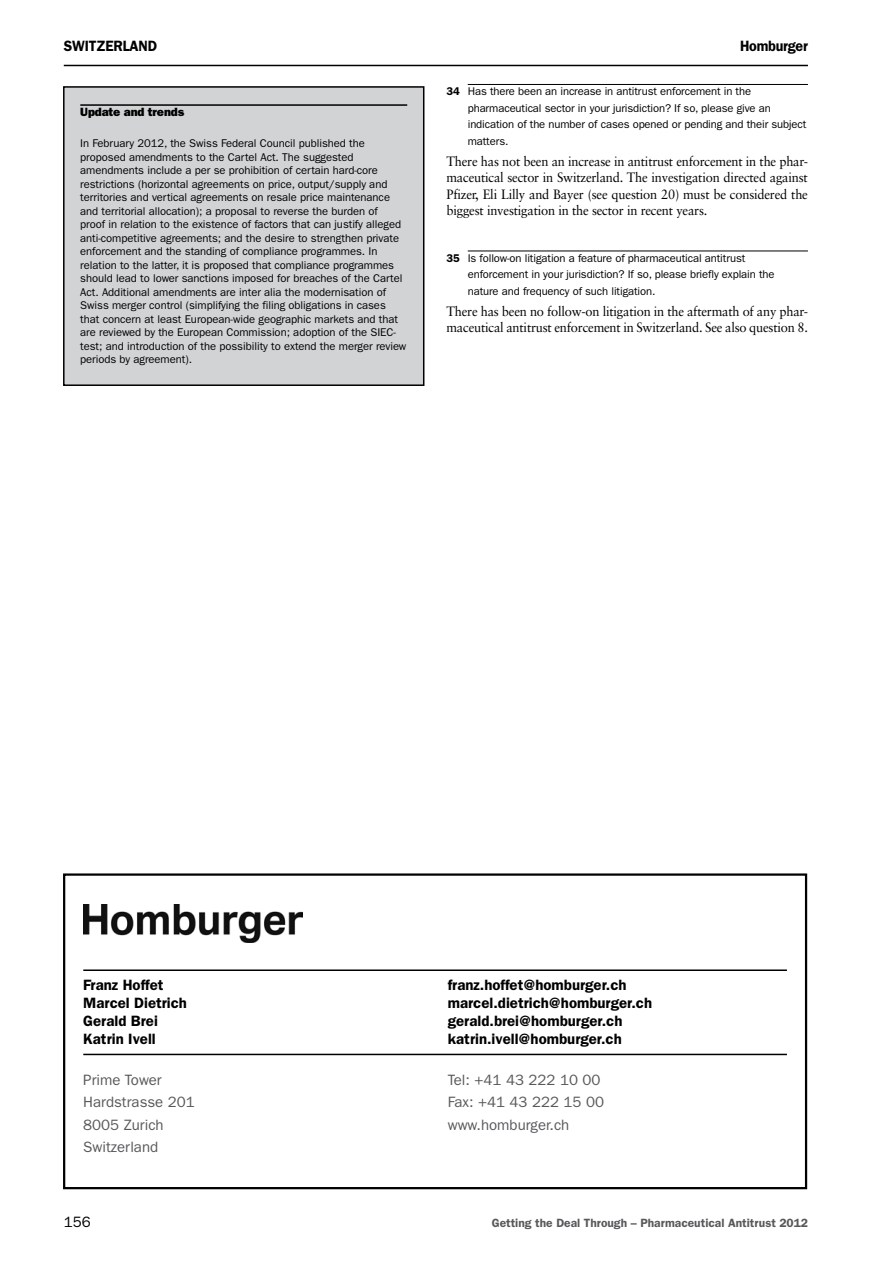
<style>
.page{position:relative;width:893px;height:1263px;background:#fff}
.page>*{position:absolute;margin:0;border:0;box-sizing:border-box;transform-origin:0 0}
.t1{font:600 15px "Franklin Gothic";color:#000}
.t2{font:15px "Franklin Gothic";color:#58595b}
.t3{font:600 15px "Franklin Gothic";color:#000;scale:.95 1}
.t4{font:15px "Franklin Gothic";color:#000}
.t5{font:13.5px/16.5px "Sabon";letter-spacing:-.015em;color:#000;text-align:justify;scale:.95 1}
.t6{font:600 12px "Franklin Gothic";color:#58595b}
.t7{font:800 12px "Franklin Gothic";letter-spacing:-.01em;color:#000}
.t8{font:11.25px/13.5px "Franklin Gothic";letter-spacing:-.005em;color:#000}
.s1{font-weight:600}
</style>
<div class="page">
<hr style="left:64px;top:65px;width:744px;height:1px;background:#000">
<hr style="left:468px;top:84px;width:340px;height:1px;background:#000">
<hr style="left:468px;top:251px;width:340px;height:1px;background:#000">
<div style="left:64px;top:87px;width:360px;height:298px;background:#d1d3d4"></div>
<div style="left:63px;top:86px;width:361px;height:300px;border:2px solid #000"></div>
<hr style="left:80px;top:104px;width:327px;height:2px;background:#000">
<hr style="left:83px;top:969px;width:704px;height:2px;background:#000">
<hr style="left:83px;top:1054px;width:704px;height:1px;background:#000">
<img style="left:83px;top:904px;width:219px;height:38px">
<div style="left:63px;top:873px;width:744px;height:316px;border:2px solid #000"></div>
<h1 class="t3" style="left:64px;top:37px;width:100px">switzerland</h1>
<h1 class="t3" style="left:740px;top:37px;width:73px">Homburger</h1>
<p class="t7" style="left:80px;top:105px;width:105px">Update and trends</p>
<p class="t8" style="left:80px;top:137px;width:328px">In February 2012, the Swiss Federal Council published the proposed amendments to the Cartel Act. The suggested amendments include a per se prohibition of certain hard-core restrictions (horizontal agreements on price, output/supply and territories and vertical agreements on resale price maintenance and territorial allocation); a proposal to reverse the burden of<br>proof in relation to the existence of factors that can justify alleged anti-competitive agreements; and the desire to strengthen private enforcement and the standing of compliance programmes. In relation to the latter, it is proposed that compliance programmes should lead to lower sanctions imposed for breaches of the Cartel Act. Additional amendments are inter alia the modernisation of Swiss merger control (simplifying the filing obligations in cases that concern at least European-wide geographic markets and that are reviewed by the European Commission; adoption of the SIEC&shy;test; and introduction of the possibility to extend the merger review periods by agreement).</p>
<p class="t8" style="left:468px;top:83px;width:340px;line-height:16.5px;text-indent:-21px"><span class="s1">34</span> Has there been an increase in antitrust enforcement in the pharmaceutical sector in your jurisdiction? If so, please give an indication of the number of cases opened or pending and their subject matters.</p>
<p class="t5" style="left:446px;top:153px;width:382px">There has not been an increase in antitrust enforcement in the phar&shy;maceutical sector in Switzerland. The investigation directed against Pfizer, Eli Lilly and Bayer (see question 20) must be considered the biggest investigation in the sector in recent years.</p>
<p class="t8" style="left:468px;top:250px;width:308px;line-height:16.5px;text-indent:-21px"><span class="s1">35</span> Is follow-on litigation a feature of pharmaceutical antitrust enforcement in your jurisdiction? If so, please briefly explain the nature and frequency of such litigation.</p>
<p class="t5" style="left:446px;top:303px;width:382px">There has been no follow-on litigation in the aftermath of any phar&shy;maceutical antitrust enforcement in Switzerland. See also question 8.</p>
<h1 class="t1" style="left:83px;top:976px;width:82px">Franz Hoffet</h1>
<h1 class="t1" style="left:448px;top:976px;width:180px">franz.hoffet@homburger.ch</h1>
<h1 class="t1" style="left:83px;top:994px;width:105px">Marcel Dietrich</h1>
<h1 class="t1" style="left:448px;top:994px;width:206px">marcel.dietrich@homburger.ch</h1>
<h1 class="t1" style="left:83px;top:1012px;width:76px">Gerald Brei</h1>
<h1 class="t1" style="left:448px;top:1012px;width:176px">gerald.brei@homburger.ch</h1>
<h1 class="t1" style="left:83px;top:1030px;width:74px">Katrin Ivell</h1>
<h1 class="t1" style="left:448px;top:1030px;width:176px">katrin.ivell@homburger.ch</h1>
<h1 class="t2" style="left:83px;top:1071px;width:80px">Prime Tower</h1>
<h1 class="t2" style="left:448px;top:1071px;width:154px">Tel: +41 43 222 10 00</h1>
<h1 class="t2" style="left:83px;top:1093px;width:113px">Hardstrasse 201</h1>
<h1 class="t2" style="left:448px;top:1093px;width:158px">Fax: +41 43 222 15 00</h1>
<h1 class="t2" style="left:83px;top:1116px;width:82px">8005 Zurich</h1>
<h1 class="t2" style="left:448px;top:1116px;width:123px">www.homburger.ch</h1>
<h1 class="t2" style="left:83px;top:1138px;width:77px">Switzerland</h1>
<h1 class="t4" style="left:64px;top:1213px;width:28px">156</h1>
<p class="t6" style="left:492px;top:1215px;width:318px">Getting the Deal Through – Pharmaceutical Antitrust 2012</p>
</div>
